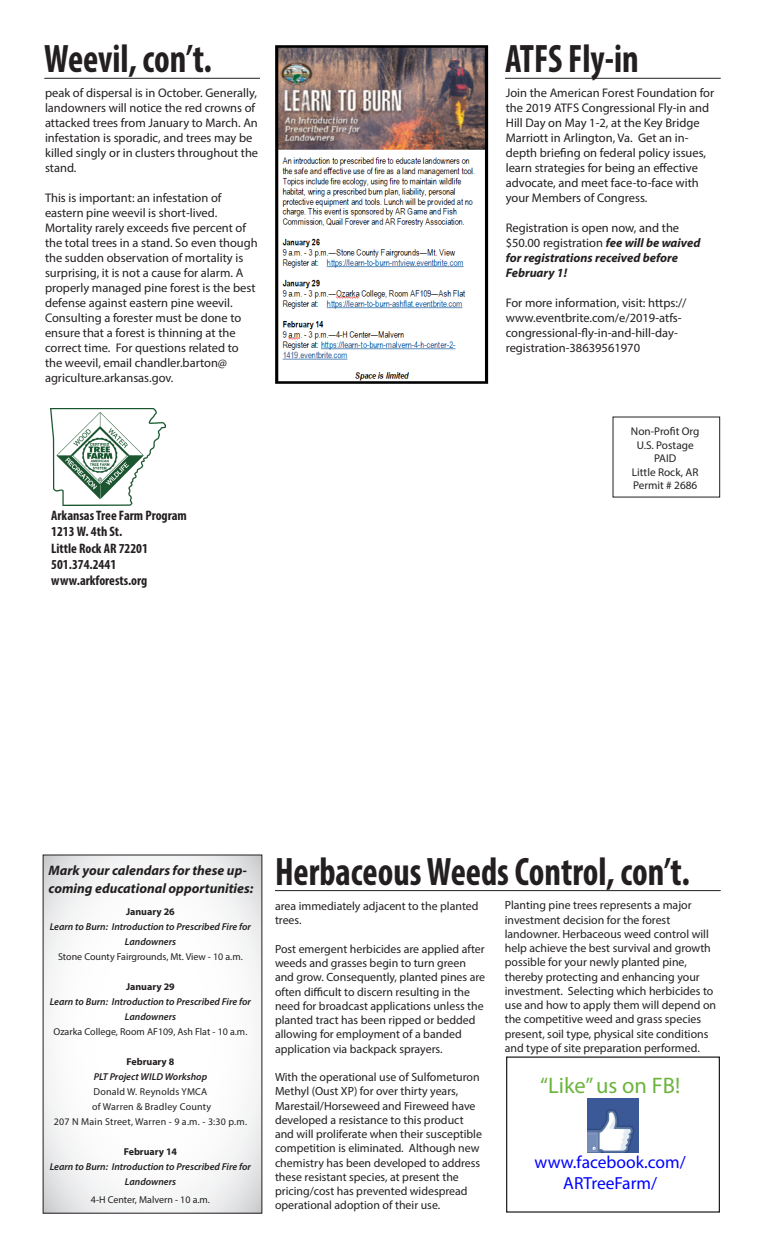
<style>
.page{position:relative;width:765px;height:1260px;background:#fff}
.page>*{position:absolute;margin:0;border:0;box-sizing:border-box;transform-origin:0 0}
.Head_2{font:700 condensed 39.88px "Myriad Pro";color:#231f20;scale:.91 1}
.t1{font:22.5px "Myriad Pro";color:#6cb43f}
.t2{font:17.5px/21px "Myriad Pro";color:#00f;text-align:center}
.Body_2{font:700 condensed 13.75px "Myriad Pro";color:#231f20}
.t3{font:italic 700 13.75px/17.5px "Myriad Pro";color:#231f20}
.t4{font:12.5px/15px "Myriad Pro";color:#231f20}
.t5{font:italic 700 12.5px/15px "Myriad Pro";color:#231f20}
.t6{font:11.88px/14.2px "Myriad Pro";color:#231f20}
.Body{font:11.25px/13.5px "Myriad Pro";color:#231f20;text-align:center}
.t7{font:italic 600 10px/15px "Myriad Pro";color:#231f20;text-align:center}
.t8{font:10px "Myriad Pro";color:#231f20}
.t9{font:10px "Myriad Pro";letter-spacing:.02em;color:#231f20}
.t10{font:700 10px "Myriad Pro";color:#231f20}
.s1{font-weight:400;font-style:normal}
</style>
<div class="page">
<svg style="left:45px;top:857px;width:215px;height:354px"></svg>
<img style="left:50px;top:408px;width:115px;height:98px">
<hr style="left:275px;top:890px;width:446px;height:1px;background:#231f20">
<div style="left:506px;top:1056px;width:214px;height:157px;border:1px solid #231f20"></div>
<img style="left:588px;top:1098px;width:51px;height:55px">
<hr style="left:44px;top:78px;width:216px;height:1px;background:#231f20">
<hr style="left:505px;top:78px;width:216px;height:1px;background:#231f20">
<img style="left:275px;top:45px;width:214px;height:339px">
<p class="Head_2" style="left:44px;top:34px;width:186px">Weevil, con’t.</p>
<p class="Head_2" style="left:505px;top:34px;width:149px">ATFS Fly-in</p>
<p class="t4" style="left:45px;top:85px;width:215px">peak of dispersal is in October. Generally, landowners will notice the red crowns of attacked trees from January to March. An infestation is sporadic, and trees may be killed singly or in clusters throughout the stand.</p>
<p class="t4" style="left:45px;top:190px;width:214px">This is important: an infestation of eastern pine weevil is short-lived.<br>Mortality rarely exceeds five percent of the total trees in a stand. So even though the sudden observation of mortality is surprising, it is not a cause for alarm. A properly managed pine forest is the best defense against eastern pine weevil.<br>Consulting a forester must be done to ensure that a forest is thinning at the correct time. For questions related to the weevil, email chandler.barton@ agriculture.arkansas.gov.</p>
<p class="Body_2" style="left:51px;top:507px;width:137px">Arkansas Tree Farm Program</p>
<p class="Body_2" style="left:51px;top:523px;width:73px">1213 W. 4th St.</p>
<p class="Body_2" style="left:51px;top:540px;width:98px">Little Rock AR 72201</p>
<p class="Body_2" style="left:51px;top:556px;width:66px">501.374.2441</p>
<p class="Body_2" style="left:51px;top:572px;width:98px">www.arkforests.org</p>
<p class="t4" style="left:506px;top:85px;width:210px">Join the American Forest Foundation for the 2019 ATFS Congressional Fly-in and Hill Day on May 1-2, at the Key Bridge Marriott in Arlington, Va. Get an in&shy;depth briefing on federal policy issues, learn strategies for being an effective advocate, and meet face-to-face with your Members of Congress.</p>
<p class="t5" style="left:506px;top:220px;width:196px"><span class="s1">Registration is open now, and the $50.00 registration</span> fee will be waived for registrations received before<br>February 1!</p>
<p class="t4" style="left:506px;top:295px;width:182px">For more information, visit: https:// www.eventbrite.com/e/2019-atfs&shy;congressional-fly-in-and-hill-day&shy;registration-38639561970</p>
<p class="Body" style="left:631px;top:424px;width:70px">Non-Profit Org</p>
<p class="Body" style="left:632px;top:438px;width:68px">U.S. Postage<br>PAID<br>Little Rock, AR<br>Permit # 2686</p>
<p class="t3" style="left:49px;top:861px;width:206px">Mark your calendars for these up&shy;coming educational opportunities:</p>
<p class="t10" style="left:126px;top:905px;width:50px">January 26</p>
<p class="t7" style="left:50px;top:919px;width:203px">Learn to Burn: Introduction to Prescribed Fire for<br>Landowners</p>
<p class="t8" style="left:58px;top:951px;width:186px">Stone County Fairgrounds, Mt. View - 10 a.m.</p>
<p class="t10" style="left:126px;top:980px;width:50px">January 29</p>
<p class="t7" style="left:50px;top:994px;width:203px">Learn to Burn: Introduction to Prescribed Fire for<br>Landowners</p>
<p class="t8" style="left:53px;top:1026px;width:195px">Ozarka College, Room AF109, Ash Flat - 10 a.m.</p>
<p class="t10" style="left:126px;top:1055px;width:49px">February 8</p>
<p class="t7" style="left:94px;top:1069px;width:115px">PLT Project WILD Workshop</p>
<p class="t9" style="left:93px;top:1086px;width:115px">Donald W. Reynolds YMCA</p>
<p class="t9" style="left:92px;top:1101px;width:121px">of Warren &amp; Bradley County</p>
<p class="t9" style="left:54px;top:1116px;width:195px">207 N Main Street, Warren - 9 a.m. - 3:30 p.m.</p>
<p class="t10" style="left:124px;top:1145px;width:55px">February 14</p>
<p class="t7" style="left:50px;top:1159px;width:203px">Learn to Burn: Introduction to Prescribed Fire for<br>Landowners</p>
<p class="t8" style="left:91px;top:1193px;width:121px">4-H Center, Malvern - 10 a.m.</p>
<p class="Head_2" style="left:275px;top:846px;width:458px">Herbaceous Weeds Control, con’t.</p>
<p class="t6" style="left:275px;top:899px;width:205px">area immediately adjacent to the planted trees.</p>
<p class="t6" style="left:275px;top:941px;width:212px">Post emergent herbicides are applied after weeds and grasses begin to turn green and grow. Consequently, planted pines are often difficult to discern resulting in the need for broadcast applications unless the planted tract has been ripped or bedded allowing for employment of a banded application via backpack sprayers.</p>
<p class="t6" style="left:275px;top:1070px;width:209px">With the operational use of Sulfometuron Methyl (Oust XP) for over thirty years, Marestail/Horseweed and Fireweed have developed a resistance to this product and will proliferate when their susceptible competition is eliminated. Although new chemistry has been developed to address these resistant species, at present the pricing/cost has prevented widespread operational adoption of their use.</p>
<p class="t6" style="left:505px;top:898px;width:213px">Planting pine trees represents a major investment decision for the forest landowner. Herbaceous weed control will help achieve the best survival and growth possible for your newly planted pine, thereby protecting and enhancing your investment. Selecting which herbicides to use and how to apply them will depend on the competitive weed and grass species present, soil type, physical site conditions and type of site preparation performed.</p>
<p class="t1" style="left:540px;top:1072px;width:141px">“Like” us on FB!</p>
<p class="t2" style="left:535px;top:1152px;width:153px">www.facebook.com/<br>ARTreeFarm/</p>
</div>
